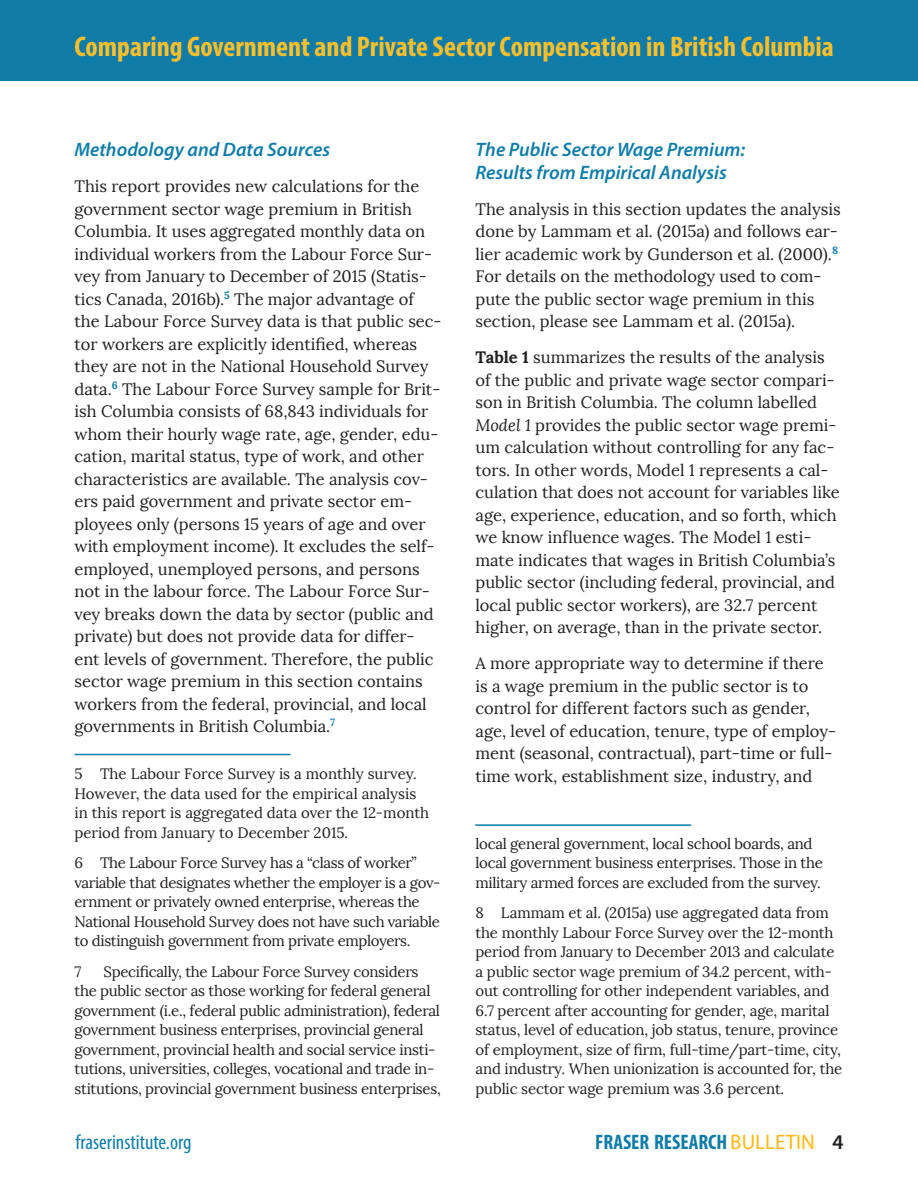
<style>
.page{position:relative;width:918px;height:1188px;background:#fff}
.page>*{position:absolute;margin:0;border:0;box-sizing:border-box;transform-origin:0 0}
.t1{font:700 condensed 28.5px "Myriad Pro";color:#fdbf2b}
.t2{font:700 condensed 21px "Myriad Pro";color:#0f7ca7}
.t3{font:condensed 21px "Myriad Pro";color:#0f7ca7}
.Head_3{font:italic 600 19.5px/22.5px "Myriad Pro";color:#0f7ca7}
.BodyText{font:16.5px/22.5px "Lora";color:#231f20}
.Footnote{font:15px/19.5px "Lora";letter-spacing:-.02em;color:#231f20}
.Footnote-2{font:15px/19.5px "Lora";color:#231f20}
.s1{font-weight:700}
.s2{font-style:italic}
.s3{font-weight:400;font-stretch:normal;color:#fdb813}
.s4{font-weight:600;font-stretch:normal;color:#231f20}
</style>
<div class="page">
<div style="left:0;top:0;width:918px;height:81px;background:#0f7ca7"></div>
<hr style="left:75px;top:754px;width:216px;height:1px;background:#0f7ca7">
<hr style="left:475px;top:824px;width:216px;height:2px;background:#0f7ca7">
<h1 class="t1" style="left:75px;top:29px;width:761px">Comparing Government and Private Sector Compensation in British Columbia</h1>
<p class="Head_3" style="left:75px;top:138px;width:257px">Methodology and Data Sources</p>
<p class="BodyText" style="left:75px;top:176px;width:369px">This report provides new calculations for the government sector wage premium in British Columbia. It uses aggregated monthly data on individual workers from the Labour Force Sur&shy;vey from January to December of 2015 (Statis&shy;tics Canada, 2016b).<sup>5</sup> The major advantage of the Labour Force Survey data is that public sec&shy;tor workers are explicitly identified, whereas they are not in the National Household Survey data.<sup>6</sup> The Labour Force Survey sample for Brit&shy;ish Columbia consists of 68,843 individuals for whom their hourly wage rate, age, gender, edu&shy;cation, marital status, type of work, and other characteristics are available. The analysis cov&shy;ers paid government and private sector em&shy;ployees only (persons 15 years of age and over with employment income). It excludes the self&shy;employed, unemployed persons, and persons not in the labour force. The Labour Force Sur&shy;vey breaks down the data by sector (public and private) but does not provide data for differ&shy;ent levels of government. Therefore, the public sector wage premium in this section contains workers from the federal, provincial, and local governments in British Columbia.<sup>7</sup></p>
<p class="Footnote-2" style="left:75px;top:765px;width:356px">5 The Labour Force Survey is a monthly survey.<br>However, the data used for the empirical analysis in this report is aggregated data over the 12-month period from January to December 2015.</p>
<p class="Footnote" style="left:75px;top:853px;width:367px">6 The Labour Force Survey has a “class of worker” variable that designates whether the employer is a gov&shy;ernment or privately owned enterprise, whereas the National Household Survey does not have such variable to distinguish government from private employers.</p>
<p class="Footnote" style="left:75px;top:962px;width:8px">7</p>
<p class="Footnote" style="left:75px;top:962px;width:368px;text-indent:29px">Specifically, the Labour Force Survey considers the public sector as those working for federal general government (i.e., federal public administration), federal government business enterprises, provincial general government, provincial health and social service insti&shy;tutions, universities, colleges, vocational and trade in&shy;stitutions, provincial government business enterprises,</p>
<p class="Head_3" style="left:475px;top:138px;width:271px">The Public Sector Wage Premium:<br>Results from Empirical Analysis</p>
<p class="BodyText" style="left:475px;top:198px;width:367px">The analysis in this section updates the analysis done by Lammam et al. (2015a) and follows ear&shy;lier academic work by Gunderson et al. (2000).<sup>8<br></sup>For details on the methodology used to com&shy;pute the public sector wage premium in this section, please see Lammam et al. (2015a).</p>
<p class="BodyText" style="left:475px;top:347px;width:366px"><span class="s1">Table 1</span> summarizes the results of the analysis of the public and private wage sector compari&shy;son in British Columbia. The column labelled <span class="s2">Model 1</span> provides the public sector wage premi&shy;um calculation without controlling for any fac&shy;tors. In other words, Model 1 represents a cal&shy;culation that does not account for variables like age, experience, education, and so forth, which we know influence wages. The Model 1 esti&shy;mate indicates that wages in British Columbia’s public sector (including federal, provincial, and local public sector workers), are 32.7 percent higher, on average, than in the private sector.</p>
<p class="BodyText" style="left:475px;top:653px;width:362px">A more appropriate way to determine if there is a wage premium in the public sector is to control for different factors such as gender, age, level of education, tenure, type of employ&shy;ment (seasonal, contractual), part-time or full&shy;time work, establishment size, industry, and</p>
<p class="Footnote" style="left:475px;top:834px;width:349px">local general government, local school boards, and local government business enterprises. Those in the military armed forces are excluded from the survey.</p>
<p class="Footnote" style="left:475px;top:903px;width:368px">8 Lammam et al. (2015a) use aggregated data from the monthly Labour Force Survey over the 12-month period from January to December 2013 and calculate a public sector wage premium of 34.2 percent, with&shy;out controlling for other independent variables, and 6.7 percent after accounting for gender, age, marital status, level of education, job status, tenure, province of employment, size of firm, full-time/part-time, city, and industry. When unionization is accounted for, the public sector wage premium was 3.6 percent.</p>
<p class="t3" style="left:76px;top:1129px;width:117px">fraserinstitute.org</p>
<p class="t2" style="left:595px;top:1129px;width:250px">FRASER RESEARCH <span class="s3">BULLETIN</span> <span class="s4">4</span></p>
</div>
